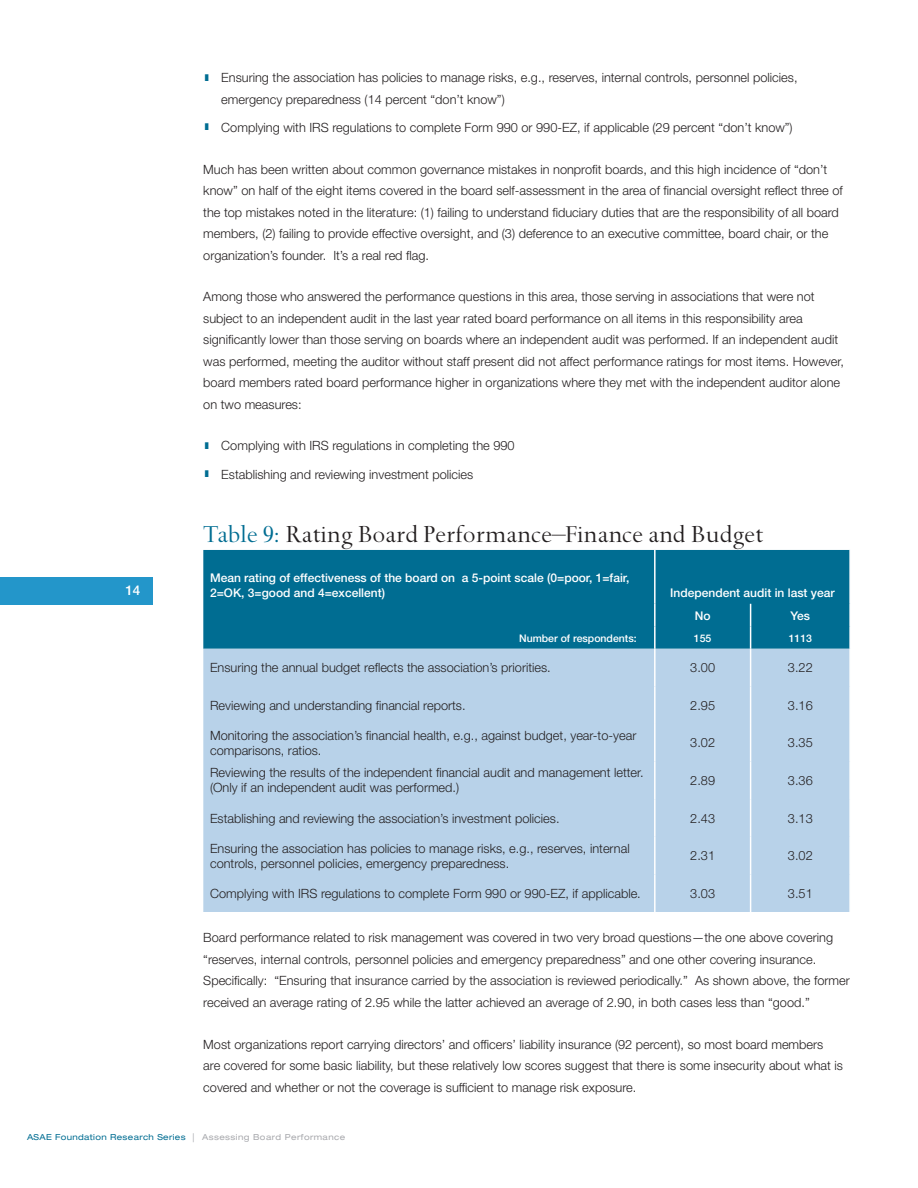
<style>
.page{position:relative;width:918px;height:1188px;background:#fff}
.page>*{position:absolute;margin:0;border:0;box-sizing:border-box;transform-origin:0 0}
.figure_title{font:27px "Spectrum MT Std";color:#231f20}
.t1{font:500 13.5px "Helvetica Neue LT Std";color:#fff}
.body_copy{font:300 12.75px/21.5px "Helvetica Neue LT Std";color:#231f20}
.table_body{font:300 12.75px/15px "Helvetica Neue LT Std";color:#231f20}
.body_bullets{font:300 12.75px/21.5px "Helvetica Neue LT Std";color:#231f20}
.table_head{font:500 12px/15px "Helvetica Neue LT Std";color:#fff}
.table_head_small{font:500 10.5px "Helvetica Neue LT Std";color:#fff}
.t2{font:expanded 8.25px "Helvetica Neue LT Std";letter-spacing:.04em;color:#006d92}
.s1{color:#006d92}
.s2{font-weight:300;font-size:12px;color:#a8a9ad}
.s3{color:#a8a9ad}
</style>
<div class="page">
<div style="left:0;top:577px;width:152px;height:28px;background:#2396ca"></div>
<div style="left:203px;top:550px;width:646px;height:99px;background:#006d92"></div>
<div style="left:203px;top:649px;width:646px;height:263px;background:#b8d2e9"></div>
<hr style="left:654px;top:550px;width:2px;height:54px;background:#fff">
<hr style="left:654px;top:604px;width:2px;height:22px;background:#fff">
<hr style="left:654px;top:626px;width:2px;height:23px;background:#fff">
<svg style="left:750px;top:604px;width:1px;height:45px"></svg>
<hr style="left:654px;top:649px;width:2px;height:37px;background:#fff">
<hr style="left:750px;top:649px;width:1px;height:37px;background:#fff">
<hr style="left:654px;top:686px;width:2px;height:38px;background:#fff">
<hr style="left:750px;top:686px;width:1px;height:38px;background:#fff">
<hr style="left:654px;top:724px;width:2px;height:38px;background:#fff">
<hr style="left:750px;top:724px;width:1px;height:38px;background:#fff">
<hr style="left:654px;top:762px;width:2px;height:37px;background:#fff">
<hr style="left:750px;top:762px;width:1px;height:37px;background:#fff">
<hr style="left:654px;top:799px;width:2px;height:38px;background:#fff">
<hr style="left:750px;top:799px;width:1px;height:38px;background:#fff">
<hr style="left:654px;top:837px;width:2px;height:37px;background:#fff">
<hr style="left:750px;top:837px;width:1px;height:37px;background:#fff">
<hr style="left:654px;top:874px;width:2px;height:38px;background:#fff">
<hr style="left:750px;top:874px;width:1px;height:38px;background:#fff">
<p class="t1" style="left:126px;top:582px;width:16px">14</p>
<p class="body_bullets" style="left:221px;top:67px;width:578px">Ensuring the association has policies to manage risks, e.g., reserves, internal controls, personnel policies, emergency preparedness (14 percent “don’t know”)</p>
<p class="body_bullets" style="left:221px;top:116px;width:573px">Complying with IRS regulations to complete Form 990 or 990-EZ, if applicable (29 percent “don’t know”)</p>
<p class="body_copy" style="left:203px;top:158px;width:641px">Much has been written about common governance mistakes in nonprofit boards, and this high incidence of “don’t know” on half of the eight items covered in the board self-assessment in the area of financial oversight reflect three of the top mistakes noted in the literature: (1) failing to understand fiduciary duties that are the responsibility of all board members, (2) failing to provide effective oversight, and (3) deference to an executive committee, board chair, or the organization’s founder. It’s a real red flag.</p>
<p class="body_copy" style="left:203px;top:286px;width:642px">Among those who answered the performance questions in this area, those serving in associations that were not subject to an independent audit in the last year rated board performance on all items in this responsibility area significantly lower than those serving on boards where an independent audit was performed. If an independent audit was performed, meeting the auditor without staff present did not affect performance ratings for most items. However, board members rated board performance higher in organizations where they met with the independent auditor alone on two measures:</p>
<p class="body_bullets" style="left:221px;top:435px;width:295px">Complying with IRS regulations in completing the 990</p>
<p class="body_bullets" style="left:221px;top:463px;width:253px">Establishing and reviewing investment policies</p>
<p class="figure_title" style="left:203px;top:520px;width:562px"><span class="s1">Table 9:</span> Rating Board Performance–Finance and Budget</p>
<p class="table_head" style="left:210px;top:570px;width:421px">Mean rating of effectiveness of the board on a 5-point scale (0=poor, 1=fair,<br>2=OK, 3=good and 4=excellent)</p>
<p class="table_head" style="left:670px;top:585px;width:166px">Independent audit in last year</p>
<p class="table_head" style="left:695px;top:608px;width:17px">No</p>
<p class="table_head" style="left:791px;top:608px;width:21px">Yes</p>
<p class="table_head_small" style="left:519px;top:632px;width:119px">Number of respondents:</p>
<p class="table_head_small" style="left:694px;top:632px;width:19px">155</p>
<p class="table_head_small" style="left:789px;top:632px;width:25px">1113</p>
<p class="table_body" style="left:210px;top:660px;width:342px">Ensuring the annual budget reflects the association’s priorities.</p>
<p class="table_body" style="left:690px;top:660px;width:26px">3.00</p>
<p class="table_body" style="left:788px;top:660px;width:26px">3.22</p>
<p class="table_body" style="left:210px;top:697px;width:257px">Reviewing and understanding financial reports.</p>
<p class="table_body" style="left:690px;top:697px;width:26px">2.95</p>
<p class="table_body" style="left:788px;top:697px;width:26px">3.16</p>
<p class="table_body" style="left:210px;top:728px;width:428px">Monitoring the association’s financial health, e.g., against budget, year-to-year comparisons, ratios.</p>
<p class="table_body" style="left:690px;top:735px;width:26px">3.02</p>
<p class="table_body" style="left:788px;top:735px;width:26px">3.35</p>
<p class="table_body" style="left:210px;top:765px;width:435px">Reviewing the results of the independent financial audit and management letter. (Only if an independent audit was performed.)</p>
<p class="table_body" style="left:690px;top:773px;width:26px">2.89</p>
<p class="table_body" style="left:788px;top:773px;width:26px">3.36</p>
<p class="table_body" style="left:210px;top:810px;width:351px">Establishing and reviewing the association’s investment policies.</p>
<p class="table_body" style="left:690px;top:810px;width:26px">2.43</p>
<p class="table_body" style="left:788px;top:810px;width:26px">3.13</p>
<p class="table_body" style="left:210px;top:840px;width:421px">Ensuring the association has policies to manage risks, e.g., reserves, internal controls, personnel policies, emergency preparedness.</p>
<p class="table_body" style="left:690px;top:848px;width:26px">2.31</p>
<p class="table_body" style="left:788px;top:848px;width:26px">3.02</p>
<p class="table_body" style="left:210px;top:885px;width:432px">Complying with IRS regulations to complete Form 990 or 990-EZ, if applicable.</p>
<p class="table_body" style="left:690px;top:885px;width:26px">3.03</p>
<p class="table_body" style="left:788px;top:885px;width:26px">3.51</p>
<p class="body_copy" style="left:203px;top:927px;width:648px">Board performance related to risk management was covered in two very broad questions—the one above covering “reserves, internal controls, personnel policies and emergency preparedness” and one other covering insurance.<br>Specifically: “Ensuring that insurance carried by the association is reviewed periodically.” As shown above, the former received an average rating of 2.95 while the latter achieved an average of 2.90, in both cases less than “good.”</p>
<p class="body_copy" style="left:203px;top:1033px;width:641px">Most organizations report carrying directors’ and officers’ liability insurance (92 percent), so most board members are covered for some basic liability, but these relatively low scores suggest that there is some insecurity about what is covered and whether or not the coverage is sufficient to manage risk exposure.</p>
<p class="t2" style="left:27px;top:1132px;width:320px">ASAE Foundation Research Series <span class="s2">|</span> <span class="s3">Assessing Board Performance</span></p>
</div>
